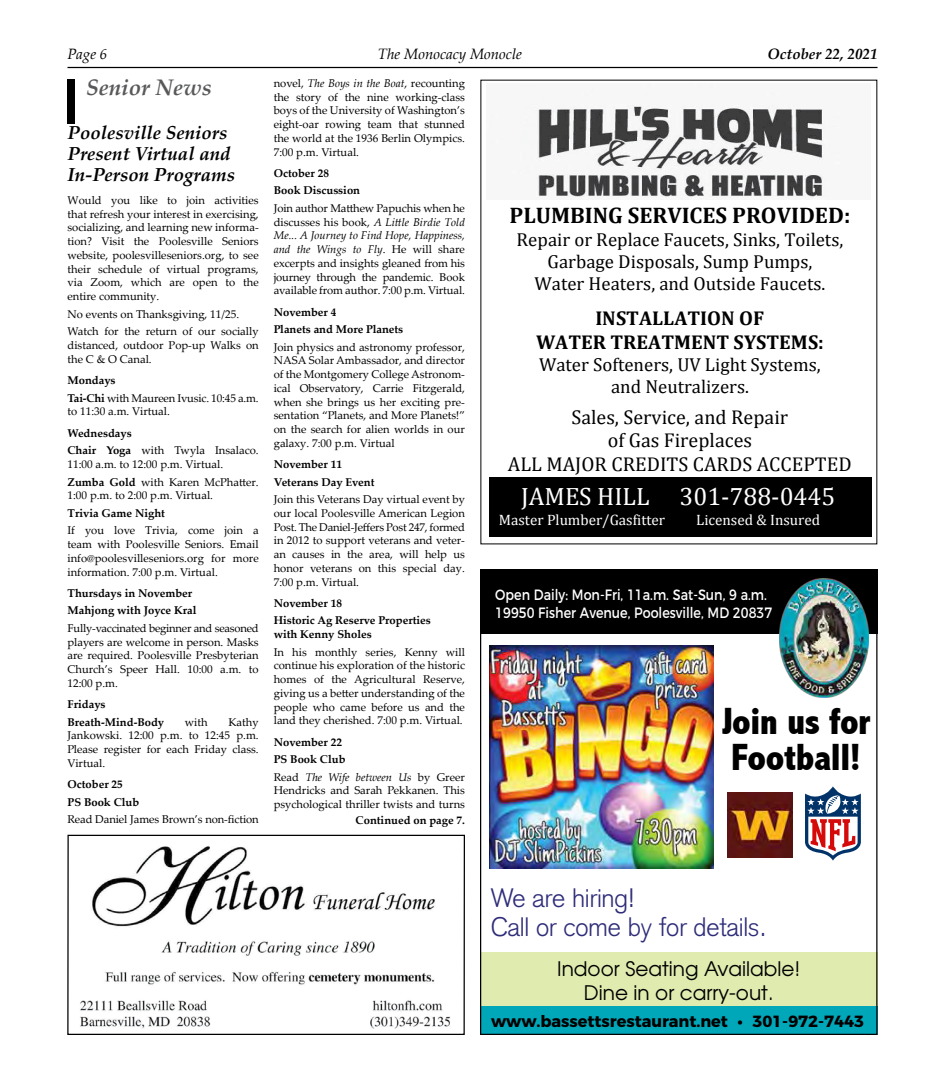
<style>
.page{position:relative;width:945px;height:1080px;background:#fff}
.page>*{position:absolute;margin:0;border:0;box-sizing:border-box;transform-origin:0 0}
.t1{font:800 condensed 38px/36.5px "Abadi";letter-spacing:-.01em;color:#000}
.t2{font:300 26.25px/28.8px "Akzidenz Grotesk";letter-spacing:-.01em;color:#2f2d79}
.t3{font:25.12px "Cambria";letter-spacing:-.005em;color:#fff}
.t4{font:700 22.62px "Cambria";color:#000}
.t5{font:italic 700 22.5px "Palatino Linotype";color:#58595b}
.t6{font:20px/23.6px "Cambria";color:#000;text-align:center}
.t7{font:20px/24px "Avant Garde";color:#000;text-align:center}
.t8{font:700 20px/23.6px "Cambria";color:#000;text-align:center}
.t9{font:18.88px/22.1px "Cambria";color:#000;text-align:center}
.t10{font:italic 700 18.75px/21.2px "Palatino Linotype";color:#000}
.t11{font:700 16.25px "Montserrat";letter-spacing:-.005em;color:#000}
.t12{font:15.12px "Cambria";color:#fff}
.t13{font:15px/17.9px "Montserrat";color:#fff;scale:.85 1}
.t14{font:italic 15px "Palatino Linotype";color:#000}
.t15{font:italic 700 15px "Palatino Linotype";color:#000}
.t16{font:11.25px/13.8px "Palatino Linotype";color:#000;text-align:justify}
.t17{font:700 11.25px/17.5px "Palatino Linotype";color:#000}
.s1{font-weight:700}
.s2{font-weight:400}
.s3{font-style:italic}
.s4{font-weight:400;font-style:italic}
</style>
<div class="page">
<hr style="left:68px;top:67px;width:810px;height:1px;background:#000">
<div style="left:68px;top:79px;width:7px;height:45px;background:#000"></div>
<div style="left:490px;top:477px;width:382px;height:60px;background:#000"></div>
<img style="left:534px;top:93px;width:292px;height:106px">
<div style="left:480px;top:952px;width:398px;height:55px;background:#e0ebb0"></div>
<div style="left:480px;top:569px;width:398px;height:65px;background:#000"></div>
<img style="left:780px;top:578px;width:88px;height:120px">
<div style="left:480px;top:1006px;width:398px;height:29px;background:#00a7b9"></div>
<img style="left:490px;top:646px;width:223px;height:223px">
<svg style="left:805px;top:786px;width:56px;height:75px"></svg>
<img style="left:728px;top:792px;width:65px;height:65px">
<div style="left:67px;top:835px;width:398px;height:200px;border:1px solid #000"></div>
<img style="left:92px;top:846px;width:343px;height:81px">
<img style="left:80px;top:941px;width:370px;height:88px">
<h3 class="t14" style="left:68px;top:43px;width:41px">Page 6</h3>
<h3 class="t14" style="left:378px;top:43px;width:146px">The Monocacy Monocle</h3>
<h3 class="t15" style="left:767px;top:43px;width:112px">October 22, 2021</h3>
<h3 class="t5" style="left:86px;top:72px;width:127px">Senior News</h3>
<h3 class="t10" style="left:68px;top:121px;width:169px">Poolesville Seniors<br>Present Virtual and<br>In-Person Programs</h3>
<p class="t16" style="left:68px;top:193px;width:193px">Would you like to join activities that refresh your interest in exercising, socializing, and learning new informa&shy;tion? Visit the Poolesville Seniors website, poolesvilleseniors.org, to see their schedule of virtual programs, via Zoom, which are open to the entire community.</p>
<p class="t16" style="left:68px;top:305px;width:193px;line-height:17.5px">No events on Thanksgiving, 11/25.<br>Watch for the return of our socially</p>
<p class="t16" style="left:68px;top:338px;width:193px">distanced, outdoor Pop-up Walks on the C &amp; O Canal.</p>
<p class="t16" style="left:68px;top:371px;width:193px;line-height:17.6px"><span class="s1">Mondays<br>Tai-Chi</span> with Maureen Ivusic. 10:45 a.m.</p>
<p class="t16" style="left:68px;top:404px;width:104px">to 11:30 a.m. Virtual.</p>
<p class="t17" style="left:68px;top:424px;width:193px">Wednesdays<br>Chair Yoga <span class="s2">with Twyla Insalaco.</span></p>
<p class="t16" style="left:68px;top:455px;width:193px;line-height:17.5px">11:00 a.m. to 12:00 p.m. Virtual.<br><span class="s1">Zumba Gold</span> with Karen McPhatter.</p>
<p class="t16" style="left:68px;top:488px;width:147px">1:00 p.m. to 2:00 p.m. Virtual.</p>
<p class="t17" style="left:68px;top:504px;width:99px">Trivia Game Night</p>
<p class="t16" style="left:68px;top:523px;width:193px">If you love Trivia, come join a team with Poolesville Seniors. Email info@poolesvilleseniors.org for more information. 7:00 p.m. Virtual.</p>
<p class="t17" style="left:68px;top:584px;width:130px">Thursdays in November<br>Mahjong with Joyce Kral</p>
<p class="t16" style="left:68px;top:621px;width:193px">Fully-vaccinated beginner and seasoned players are welcome in person. Masks are required. Poolesville Presbyterian Church’s Speer Hall. 10:00 a.m. to 12:00 p.m.</p>
<p class="t17" style="left:68px;top:695px;width:98px">Fridays<br>Breath-Mind-Body</p>
<p class="t16" style="left:274px;top:76px;width:193px">novel, <span class="s3">The Boys in the Boat</span>, recounting the story of the nine working-class boys of the University of Washington’s eight-oar rowing team that stunned the world at the 1936 Berlin Olympics.<br>7:00 p.m. Virtual.</p>
<p class="t17" style="left:274px;top:164px;width:88px">October 28<br>Book Discussion</p>
<p class="t16" style="left:274px;top:201px;width:193px">Join author Matthew Papuchis when he discusses his book, <span class="s3">A Little Birdie Told Me... A Journey to Find Hope, Happiness, and the Wings to Fly</span>. He will share excerpts and insights gleaned from his journey through the pandemic. Book available from author. 7:00 p.m. Virtual.</p>
<p class="t17" style="left:274px;top:303px;width:131px">November 4<br>Planets and More Planets</p>
<p class="t16" style="left:274px;top:340px;width:193px">Join physics and astronomy professor, NASA Solar Ambassador, and director of the Montgomery College Astronom&shy;ical Observatory, Carrie Fitzgerald, when she brings us her exciting pre&shy;sentation “Planets, and More Planets!” on the search for alien worlds in our galaxy. 7:00 p.m. Virtual</p>
<p class="t17" style="left:274px;top:455px;width:102px">November 11<br>Veterans Day Event</p>
<p class="t16" style="left:274px;top:492px;width:193px">Join this Veterans Day virtual event by our local Poolesville American Legion Post. The Daniel-Jeffers Post 247, formed in 2012 to support veterans and veter&shy;an causes in the area, will help us honor veterans on this special day.<br>7:00 p.m. Virtual.</p>
<p class="t17" style="left:274px;top:594px;width:159px">November 18<br>Historic Ag Reserve Properties</p>
<p class="t17" style="left:274px;top:625px;width:100px">with Kenny Sholes</p>
<p class="t16" style="left:274px;top:645px;width:193px">In his monthly series, Kenny will continue his exploration of the historic homes of the Agricultural Reserve, giving us a better understanding of the people who came before us and the land they cherished. 7:00 p.m. Virtual.</p>
<p class="t17" style="left:274px;top:733px;width:193px">November 22<br>PS Book Club<br><span class="s2">Read</span> <span class="s4">The Wife between Us</span> <span class="s2">by Greer</span></p>
<p class="t16" style="left:274px;top:783px;width:193px">Hendricks and Sarah Pekkanen. This psychological thriller twists and turns</p>
<p class="t17" style="left:356px;top:811px;width:111px">Continued on page 7.</p>
<h3 class="t4" style="left:510px;top:199px;width:342px">PLUMBING SERVICES PROVIDED:</h3>
<h3 class="t9" style="left:517px;top:228px;width:328px">Repair or Replace Faucets, Sinks, Toilets,<br>Garbage Disposals, Sump Pumps,<br>Water Heaters, and Outside Faucets.</h3>
<h3 class="t8" style="left:536px;top:306px;width:289px">INSTALLATION OF<br>WATER TREATMENT SYSTEMS:</h3>
<h3 class="t9" style="left:539px;top:353px;width:283px">Water Softeners, UV Light Systems, and Neutralizers.</h3>
<h3 class="t6" style="left:508px;top:405px;width:345px">Sales, Service, and Repair<br>of Gas Fireplaces<br>ALL MAJOR CREDITS CARDS ACCEPTED</h3>
<h3 class="t3" style="left:521px;top:482px;width:316px">JAMES HILL 301-788-0445</h3>
<h3 class="t12" style="left:499px;top:511px;width:168px">Master Plumber/Gasfitter</h3>
<h3 class="t12" style="left:696px;top:511px;width:125px">Licensed &amp; Insured</h3>
<h3 class="t13" style="left:495px;top:584px;width:327px">Open Daily: Mon-Fri, 11a.m. Sat-Sun, 9 a.m.<br>19950 Fisher Avenue, Poolesville, MD 20837</h3>
<h1 class="t1" style="left:722px;top:703px;width:150px">Join us for<br>Football!</h1>
<p class="t16" style="left:68px;top:714px;width:193px;text-indent:161px">Kathy Jankowski. 12:00 p.m. to 12:45 p.m.<br>Please register for each Friday class.<br>Virtual.</p>
<p class="t17" style="left:68px;top:775px;width:73px">October 25<br>PS Book Club</p>
<p class="t16" style="left:68px;top:812px;width:193px">Read Daniel James Brown’s non-fiction</p>
<p class="t16" style="left:185px;top:714px;width:24px">with</p>
<h2 class="t2" style="left:491px;top:884px;width:277px">We are hiring!<br>Call or come by for details.</h2>
<h3 class="t7" style="left:557px;top:956px;width:245px">Indoor Seating Available!<br>Dine in or carry-out.</h3>
<h3 class="t11" style="left:491px;top:1007px;width:375px">www.bassettsrestaurant.net • 301-972-7443</h3>
</div>
